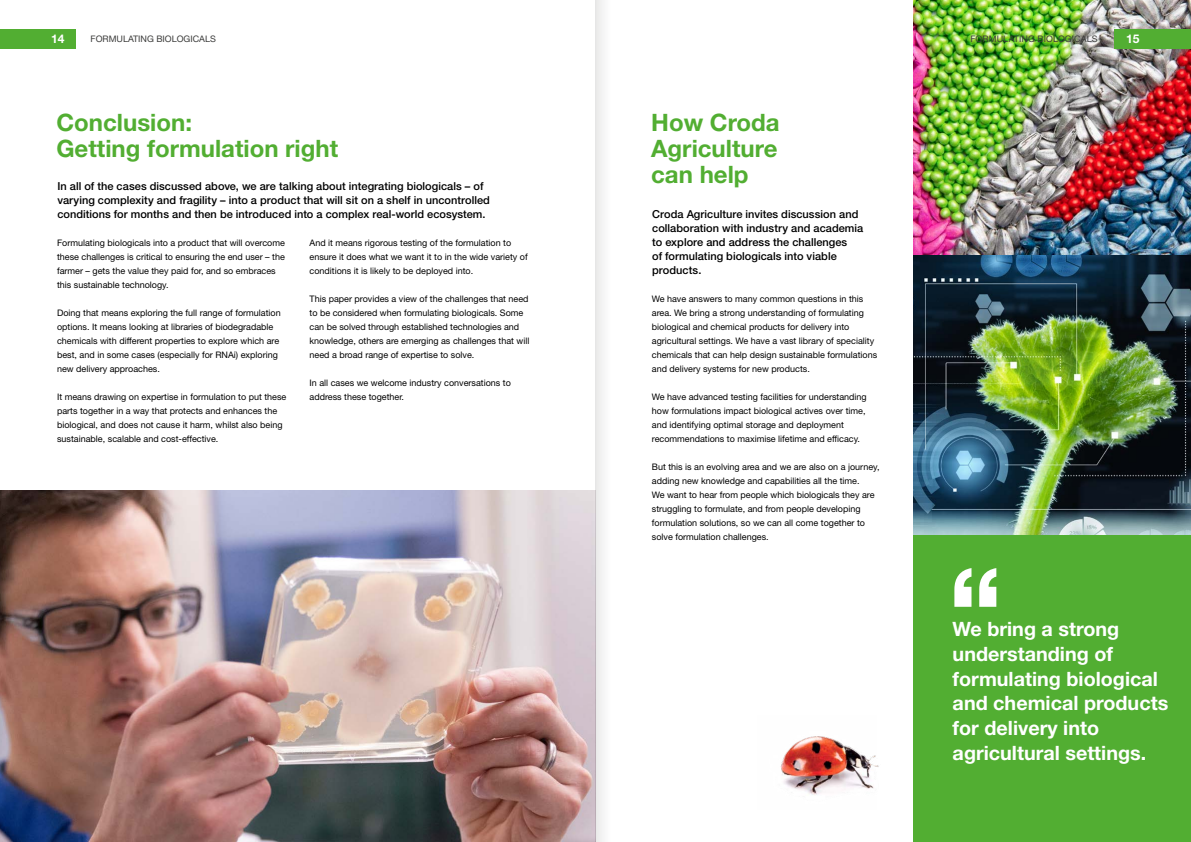
<style>
.page{position:relative;width:1191px;height:842px;background:#fff}
.page>*{position:absolute;margin:0;border:0;box-sizing:border-box;transform-origin:0 0}
.t1{font:800 107.5px "Helvetica Neue LT Std";color:#fff}
.t2{font:700 24px/26px "Helvetica Neue LT Std";color:#52ae32;text-align:justify}
.t3{font:700 19.8px/24.9px "Helvetica Neue LT Std";color:#fff}
.t4{font:700 12px "Helvetica Neue LT Std";color:#fff}
.t5{font:500 11px/14px "Helvetica Neue LT Std";letter-spacing:.005em;color:#000}
.t6{font:9px/14px "Helvetica Neue LT Std";color:#000}
.t7{font:9px "Helvetica Neue LT Std";color:#3c3c3b}
</style>
<div class="page">
<div style="left:913px;top:0;width:278px;height:842px;background:#52ae32"></div>
<img style="left:913px;top:0;width:278px;height:255px">
<img style="left:913px;top:255px;width:278px;height:280px">
<img style="left:0;top:491px;width:595px;height:351px">
<img style="left:780px;top:736px;width:99px;height:59px">
<div style="left:1114px;top:29px;width:77px;height:20px;background:#52ae32"></div>
<div style="left:0;top:29px;width:76px;height:20px;background:#52ae32"></div>
<div style="left:595px;top:0;width:22px;height:842px;background:linear-gradient(to right,#ebebeb,#fff)"></div>
<h3 class="t4" style="left:51px;top:32px;width:15px">14</h3>
<p class="t7" style="left:91px;top:34px;width:127px">FORMULATING BIOLOGICALS</p>
<p class="t7" style="left:970px;top:34px;width:129px">FORMULATING BIOLOGICALS</p>
<h3 class="t4" style="left:1126px;top:31px;width:15px">15</h3>
<h2 class="t2" style="left:56px;top:108px;width:283px">Conclusion:<br>Getting formulation right</h2>
<p class="t5" style="left:57px;top:179px;width:434px">In all of the cases discussed above, we are talking about integrating biologicals – of varying complexity and fragility – into a product that will sit on a shelf in uncontrolled conditions for months and then be introduced into a complex real-world ecosystem.</p>
<p class="t6" style="left:57px;top:236px;width:229px">Formulating biologicals into a product that will overcome these challenges is critical to ensuring the end user – the farmer – gets the value they paid for, and so embraces this sustainable technology.</p>
<p class="t6" style="left:57px;top:306px;width:225px">Doing that means exploring the full range of formulation options. It means looking at libraries of biodegradable chemicals with different properties to explore which are best, and in some cases (especially for RNAi) exploring new delivery approaches.</p>
<p class="t6" style="left:57px;top:390px;width:231px">It means drawing on expertise in formulation to put these parts together in a way that protects and enhances the biological, and does not cause it harm, whilst also being sustainable, scalable and cost-effective.</p>
<p class="t6" style="left:309px;top:236px;width:220px">And it means rigorous testing of the formulation to ensure it does what we want it to in the wide variety of conditions it is likely to be deployed into.</p>
<p class="t6" style="left:309px;top:292px;width:221px">This paper provides a view of the challenges that need to be considered when formulating biologicals. Some can be solved through established technologies and knowledge, others are emerging as challenges that will need a broad range of expertise to solve.</p>
<p class="t6" style="left:309px;top:376px;width:203px">In all cases we welcome industry conversations to address these together.</p>
<h2 class="t2" style="left:651px;top:108px;width:130px">How Croda Agriculture can help</h2>
<p class="t5" style="left:652px;top:207px;width:213px">Croda Agriculture invites discussion and collaboration with industry and academia to explore and address the challenges<br>of formulating biologicals into viable products.</p>
<p class="t6" style="left:652px;top:292px;width:227px">We have answers to many common questions in this area. We bring a strong understanding of formulating biological and chemical products for delivery into agricultural settings. We have a vast library of speciality chemicals that can help design sustainable formulations and delivery systems for new products.</p>
<p class="t6" style="left:652px;top:390px;width:216px">We have advanced testing facilities for understanding how formulations impact biological actives over time, and identifying optimal storage and deployment recommendations to maximise lifetime and efficacy.</p>
<p class="t6" style="left:652px;top:460px;width:229px">But this is an evolving area and we are also on a journey, adding new knowledge and capabilities all the time.<br>We want to hear from people which biologicals they are struggling to formulate, and from people developing formulation solutions, so we can all come together to solve formulation challenges.</p>
<h1 class="t1" style="left:947px;top:543px;width:58px">‘‘</h1>
<h3 class="t3" style="left:952px;top:616px;width:217px">We bring a strong understanding of formulating biological and chemical products for delivery into agricultural settings.</h3>
</div>
